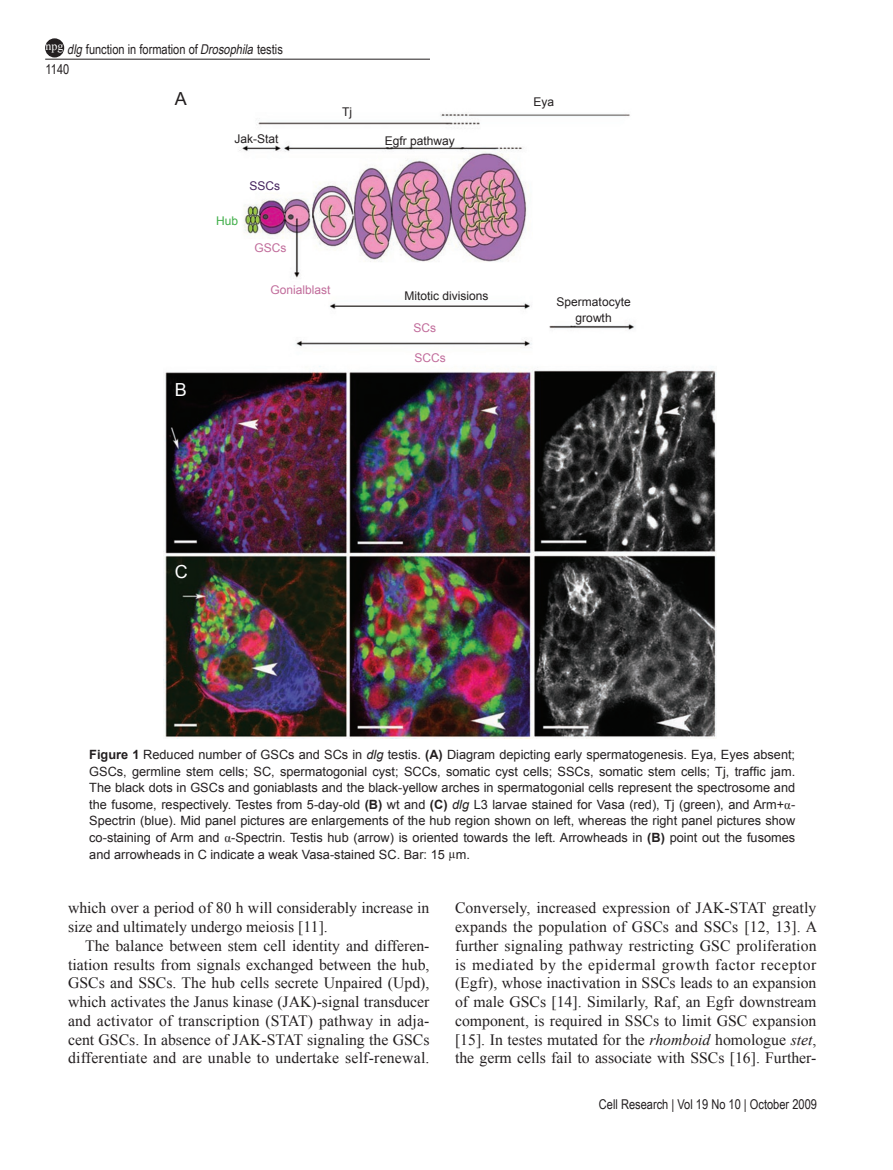
<style>
.page{position:relative;width:893px;height:1170px;background:#fff}
.page>*{position:absolute;margin:0;border:0;box-sizing:border-box;transform-origin:0 0}
.t1{font:18px "Arial";color:#fff}
.t2{font:18px "Arial";color:#231f20}
.t3{font:15.75px/18.8px "Times New Roman PSMT2";color:#231f20;text-align:justify}
.t4{font:13.5px/19.8px "Arial Narrow";color:#231f20}
.t5{font:12.75px/16.5px "Arial";color:#231f20;text-align:justify}
.t6{font:12.75px "Arial MT2";color:#231f20}
.t7{font:12px/16.5px "Arial";color:#231f20;text-align:center}
.t8{font:12px "Arial";color:#c16c9b}
.t9{font:12px "Arial";color:#45245e}
.t10{font:12px "Times New Roman PSMT2";color:#fff}
.t11{font:12px "Arial";color:#40ae49}
.s1{font-style:italic}
.s2{font-weight:700}
.s3{font-family:"Times New Roman"}
.s4{font-family:"Times New Roman PSMT2"}
.s5{font-family:"Times New Roman";font-style:italic}
</style>
<div class="page">
<hr style="left:45px;top:59px;width:385px;height:1px;background:#231f20">
<div style="left:46px;top:39px;width:17px;height:18px;background:#231f20;border-radius:50%"></div>
<div style="left:45px;top:38px;width:19px;height:19px;border:2px solid #231f20;border-radius:50%"></div>
<img style="left:164px;top:113px;width:552px;height:625px">
<p class="t4" style="left:46px;top:39px;width:239px;text-indent:22px"><span class="s1">dlg</span> function in formation of <span class="s1">Drosophila</span> testis<br>1140</p>
<p class="t10" style="left:46px;top:38px;width:19px">npg</p>
<p class="t2" style="left:175px;top:87px;width:14px">A</p>
<p class="t1" style="left:175px;top:378px;width:14px">B</p>
<p class="t7" style="left:342px;top:104px;width:11px">Tj</p>
<p class="t7" style="left:234px;top:130px;width:46px">Jak-Stat</p>
<p class="t7" style="left:385px;top:132px;width:72px">Egfr pathway</p>
<p class="t11" style="left:216px;top:212px;width:24px">Hub</p>
<p class="t9" style="left:249px;top:178px;width:32px">SSCs</p>
<p class="t8" style="left:255px;top:240px;width:34px">GSCs</p>
<p class="t8" style="left:270px;top:281px;width:62px">Gonialblast</p>
<p class="t7" style="left:404px;top:288px;width:86px">Mitotic divisions</p>
<p class="t8" style="left:414px;top:320px;width:24px">SCs</p>
<p class="t8" style="left:414px;top:349px;width:33px">SCCs</p>
<p class="t7" style="left:533px;top:94px;width:22px">Eya</p>
<p class="t7" style="left:557px;top:293px;width:76px">Spermatocyte growth</p>
<p class="t1" style="left:175px;top:559px;width:14px">C</p>
<p class="t5" style="left:89px;top:746px;width:707px"><span class="s2">Figure 1</span> Reduced number of GSCs and SCs in <span class="s1">dlg</span> testis. <span class="s2">(A)</span> Diagram depicting early spermatogenesis. Eya, Eyes absent;</p>
<p class="t6" style="left:89px;top:763px;width:707px">GSCs, germline stem cells; SC, spermatogonial cyst; SCCs, somatic cyst cells; SSCs, somatic stem cells; Tj, traffic jam.</p>
<p class="t5" style="left:89px;top:779px;width:707px">The black dots in GSCs and goniablasts and the black-yellow arches in spermatogonial cells represent the spectrosome and the fusome, respectively. Testes from 5-day-old <span class="s2">(B)</span> wt and <span class="s2">(C)</span> <span class="s1">dlg</span> L3 larvae stained for Vasa (red), Tj (green), and Arm+<span class="s3">α</span>-Spectrin (blue). Mid panel pictures are enlargements of the hub region shown on left, whereas the right panel pictures show co-staining of Arm and <span class="s3">α</span>-Spectrin. Testis hub (arrow) is oriented towards the left. Arrowheads in <span class="s2">(B)</span> point out the fusomes and arrowheads in C indicate a weak Vasa-stained SC. Bar: 15 <span class="s4">µ</span>m.</p>
<p class="t3" style="left:68px;top:898px;width:363px">which over a period of 80 h will considerably increase in size and ultimately undergo meiosis [11].</p>
<p class="t3" style="left:68px;top:935px;width:363px;text-indent:17px">The balance between stem cell identity and differen&shy;tiation results from signals exchanged between the hub, GSCs and SSCs. The hub cells secrete Unpaired (Upd), which activates the Janus kinase (JAK)-signal transducer and activator of transcription (STAT) pathway in adja&shy;cent GSCs. In absence of JAK-STAT signaling the GSCs differentiate and are unable to undertake self-renewal.</p>
<p class="t3" style="left:455px;top:898px;width:364px">Conversely, increased expression of JAK-STAT greatly expands the population of GSCs and SSCs [12, 13]. A further signaling pathway restricting GSC proliferation is mediated by the epidermal growth factor receptor (Egfr), whose inactivation in SSCs leads to an expansion of male GSCs [14]. Similarly, Raf, an Egfr downstream component, is required in SSCs to limit GSC expansion [15]. In testes mutated for the <span class="s5">rhomboid</span> homologue <span class="s5">stet</span>, the germ cells fail to associate with SSCs [16]. Further-</p>
<p class="t4" style="left:599px;top:1093px;width:220px">Cell Research | Vol 19 No 10 | October 2009</p>
</div>
